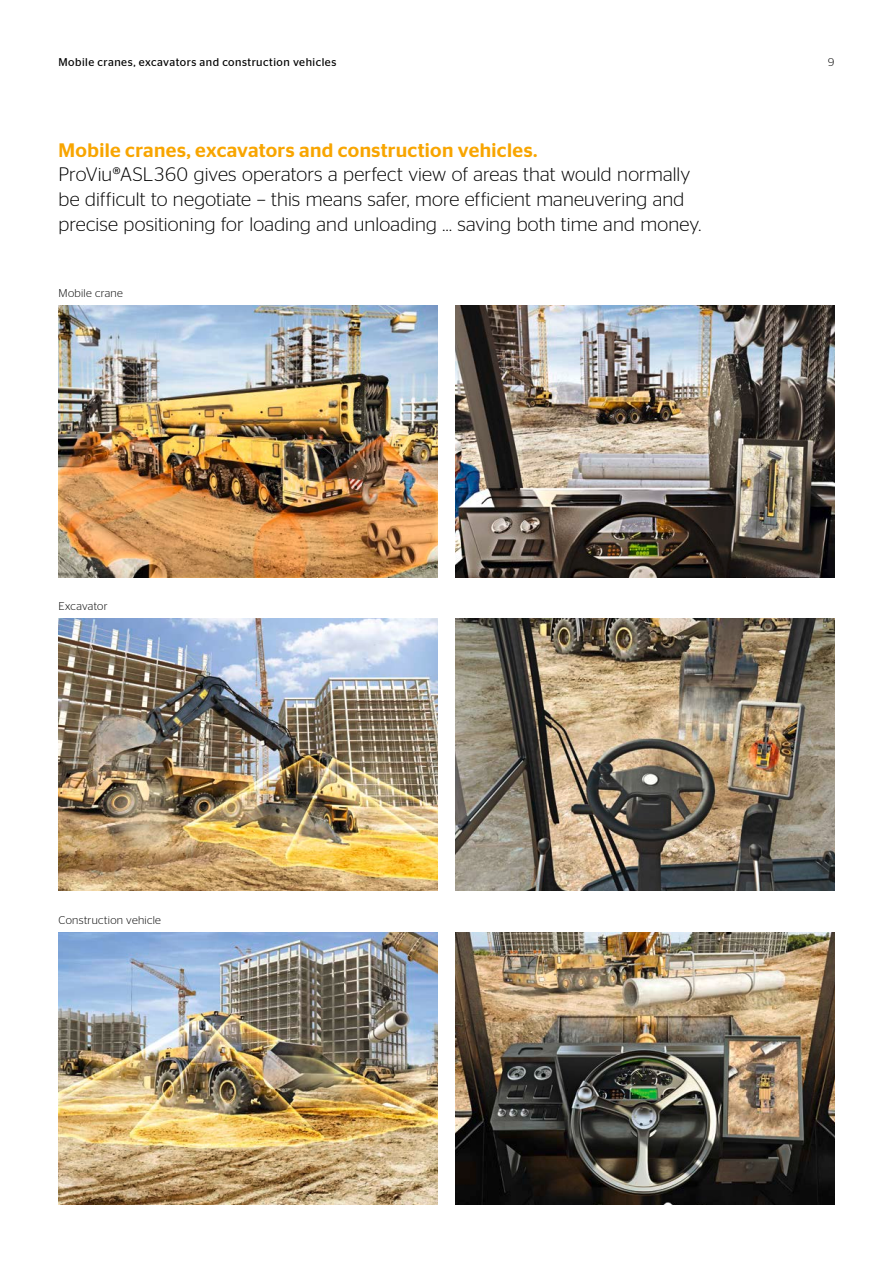
<style>
.page{position:relative;width:893px;height:1263px;background:#fff}
.page>*{position:absolute;margin:0;border:0;box-sizing:border-box;transform-origin:0 0}
.t1{font:300 19.5px/24.8px "Continental Stag Sans";letter-spacing:.005em;color:#000}
.t2{font:500 19.5px "Continental Stag Sans";letter-spacing:.02em;color:#f8a500}
.t3{font:11.25px "Continental Stag Sans";letter-spacing:.045em;color:#000}
.t4{font:300 11.25px "Continental Stag Sans";letter-spacing:.025em;color:#000}
</style>
<div class="page">
<img style="left:58px;top:305px;width:380px;height:272px">
<img style="left:58px;top:619px;width:380px;height:272px">
<img style="left:58px;top:932px;width:380px;height:272px">
<img style="left:455px;top:305px;width:379px;height:272px">
<img style="left:455px;top:619px;width:379px;height:272px">
<img style="left:455px;top:932px;width:379px;height:272px">
<p class="t3" style="left:58px;top:56px;width:279px">Mobile cranes, excavators and construction vehicles</p>
<p class="t2" style="left:58px;top:139px;width:480px">Mobile cranes, excavators and construction vehicles.</p>
<p class="t1" style="left:58px;top:162px;width:644px">ProViu®ASL360 gives operators a perfect view of areas that would normally be difficult to negotiate − this means safer, more efficient maneuvering and precise positioning for loading and unloading ... saving both time and money.</p>
<p class="t4" style="left:58px;top:287px;width:66px">Mobile crane</p>
<p class="t4" style="left:58px;top:600px;width:51px">Excavator</p>
<p class="t4" style="left:58px;top:914px;width:104px">Construction vehicle</p>
<p class="t4" style="left:828px;top:56px;width:8px">9</p>
</div>
